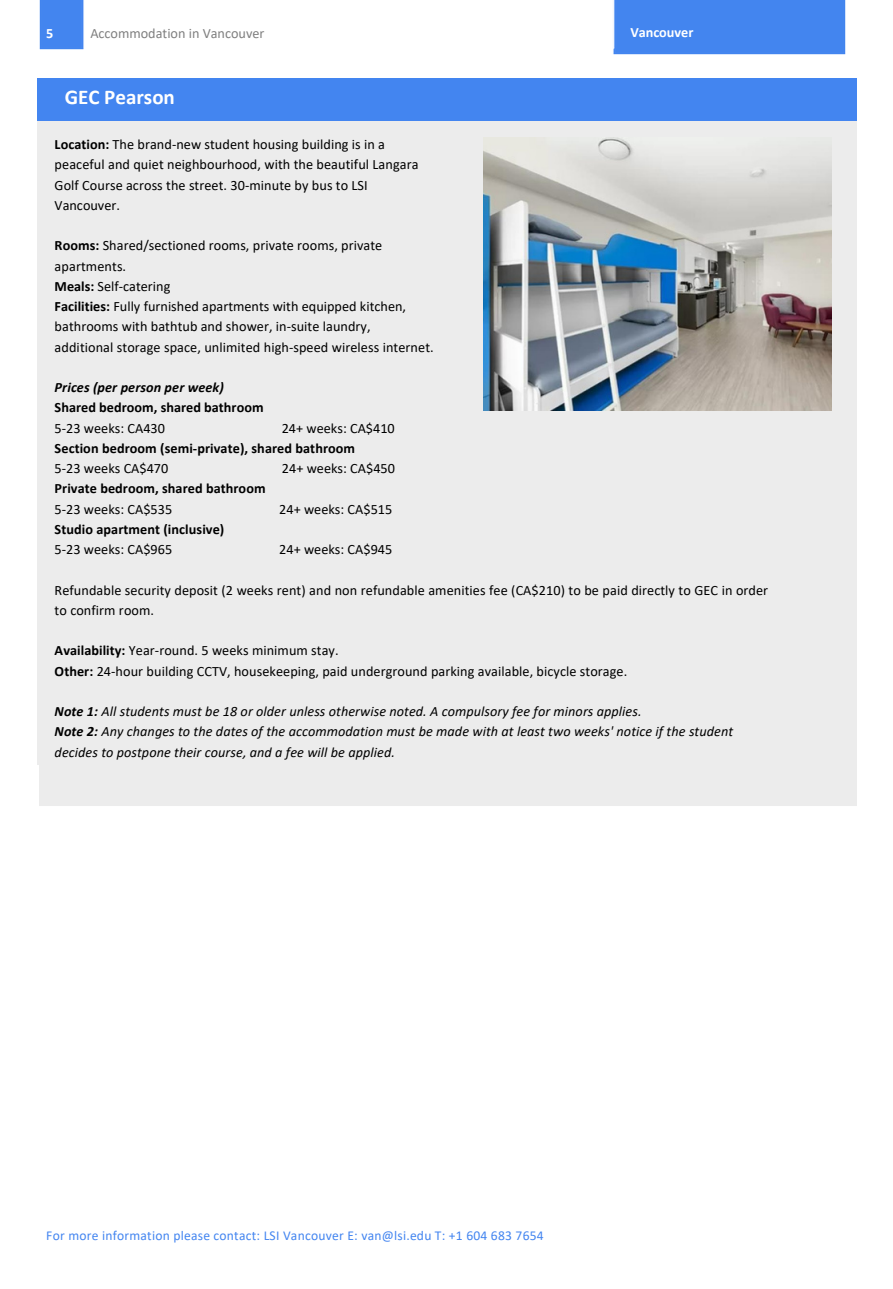
<style>
.page{position:relative;width:893px;height:1289px;background:#fff}
.page>*{position:absolute;margin:0;border:0;box-sizing:border-box;transform-origin:0 0}
.t1{font:700 21px "Calibri";color:#fff}
.t2{font:14.25px/20.2px "Calibri";letter-spacing:.005em;color:#000}
.t3{font:italic 14.25px/20.2px "Calibri";letter-spacing:.005em;color:#000}
.t4{font:700 14.25px "Calibri";letter-spacing:.005em;color:#000}
.t5{font:14.25px "Calibri";color:#808080}
.t6{font:italic 700 14.25px "Calibri";letter-spacing:.005em;color:#000}
.t7{font:700 14.25px "Calibri";color:#fff}
.t8{font:13.5px "Calibri";letter-spacing:.015em;color:#4385f0}
.s1{font-weight:700}
</style>
<div class="page">
<div style="left:613px;top:0;width:232px;height:54px;background:#4385ef"></div>
<div style="left:39px;top:0;width:45px;height:49px;background:#4385ef"></div>
<div style="left:37px;top:80px;width:819px;height:42px;background:#4385f0"></div>
<hr style="left:37px;top:78px;width:819px;height:2px;background:#4385f0">
<div style="left:37px;top:123px;width:819px;height:640px;background:#ececec"></div>
<hr style="left:37px;top:122px;width:819px;height:1px;background:#ececec">
<hr style="left:37px;top:763px;width:819px;height:2px;background:#ececec">
<img style="left:483px;top:138px;width:347px;height:272px">
<p class="t7" style="left:46px;top:28px;width:9px">5</p>
<p class="t5" style="left:90px;top:28px;width:175px">Accommodation in Vancouver</p>
<p class="t7" style="left:630px;top:26px;width:65px">Vancouver</p>
<p class="t1" style="left:65px;top:88px;width:112px">GEC Pearson</p>
<p class="t2" style="left:55px;top:135px;width:332px"><span class="s1">Location:</span> The brand-new student housing building is in a</p>
<p class="t2" style="left:55px;top:155px;width:365px">peaceful and quiet neighbourhood, with the beautiful Langara</p>
<p class="t2" style="left:55px;top:176px;width:314px">Golf Course across the street. 30-minute by bus to LSI</p>
<p class="t2" style="left:55px;top:196px;width:67px">Vancouver.</p>
<p class="t2" style="left:55px;top:236px;width:329px"><span class="s1">Rooms:</span> Shared/sectioned rooms, private rooms, private</p>
<p class="t2" style="left:55px;top:257px;width:73px">apartments.</p>
<p class="t2" style="left:55px;top:277px;width:117px"><span class="s1">Meals:</span> Self-catering</p>
<p class="t2" style="left:55px;top:297px;width:353px"><span class="s1">Facilities:</span> Fully furnished apartments with equipped kitchen,</p>
<p class="t2" style="left:55px;top:317px;width:317px">bathrooms with bathtub and shower, in-suite laundry,</p>
<p class="t2" style="left:55px;top:338px;width:380px">additional storage space, unlimited high-speed wireless internet.</p>
<p class="t6" style="left:55px;top:381px;width:171px">Prices (per person per week)</p>
<p class="t4" style="left:55px;top:401px;width:210px">Shared bedroom, shared bathroom</p>
<p class="t2" style="left:55px;top:419px;width:112px">5-23 weeks: CA430</p>
<p class="t2" style="left:281px;top:419px;width:114px">24+ weeks: CA$410</p>
<p class="t4" style="left:55px;top:442px;width:302px">Section bedroom (semi-private), shared bathroom</p>
<p class="t2" style="left:55px;top:459px;width:115px">5-23 weeks CA$470</p>
<p class="t2" style="left:282px;top:459px;width:114px">24+ weeks: CA$450</p>
<p class="t4" style="left:55px;top:482px;width:212px">Private bedroom, shared bathroom</p>
<p class="t2" style="left:55px;top:500px;width:119px">5-23 weeks: CA$535</p>
<p class="t2" style="left:279px;top:500px;width:114px">24+ weeks: CA$515</p>
<p class="t4" style="left:55px;top:523px;width:171px">Studio apartment (inclusive)</p>
<p class="t2" style="left:55px;top:540px;width:119px">5-23 weeks: CA$965</p>
<p class="t2" style="left:279px;top:540px;width:114px">24+ weeks: CA$945</p>
<p class="t2" style="left:55px;top:581px;width:714px">Refundable security deposit (2 weeks rent) and non refundable amenities fee (CA$210) to be paid directly to GEC in order to confirm room.</p>
<p class="t2" style="left:55px;top:641px;width:285px"><span class="s1">Availability:</span> Year-round. 5 weeks minimum stay.</p>
<p class="t2" style="left:55px;top:662px;width:574px"><span class="s1">Other:</span> 24-hour building CCTV, housekeeping, paid underground parking available, bicycle storage.</p>
<p class="t3" style="left:55px;top:702px;width:588px"><span class="s1">Note 1:</span> All students must be 18 or older unless otherwise noted. A compulsory fee for minors applies.</p>
<p class="t3" style="left:55px;top:722px;width:679px"><span class="s1">Note 2:</span> Any changes to the dates of the accommodation must be made with at least two weeks' notice if the student decides to postpone their course, and a fee will be applied.</p>
<p class="t8" style="left:46px;top:1229px;width:498px">For more information please contact: LSI Vancouver E: van@lsi.edu T: +1 604 683 7654</p>
</div>
